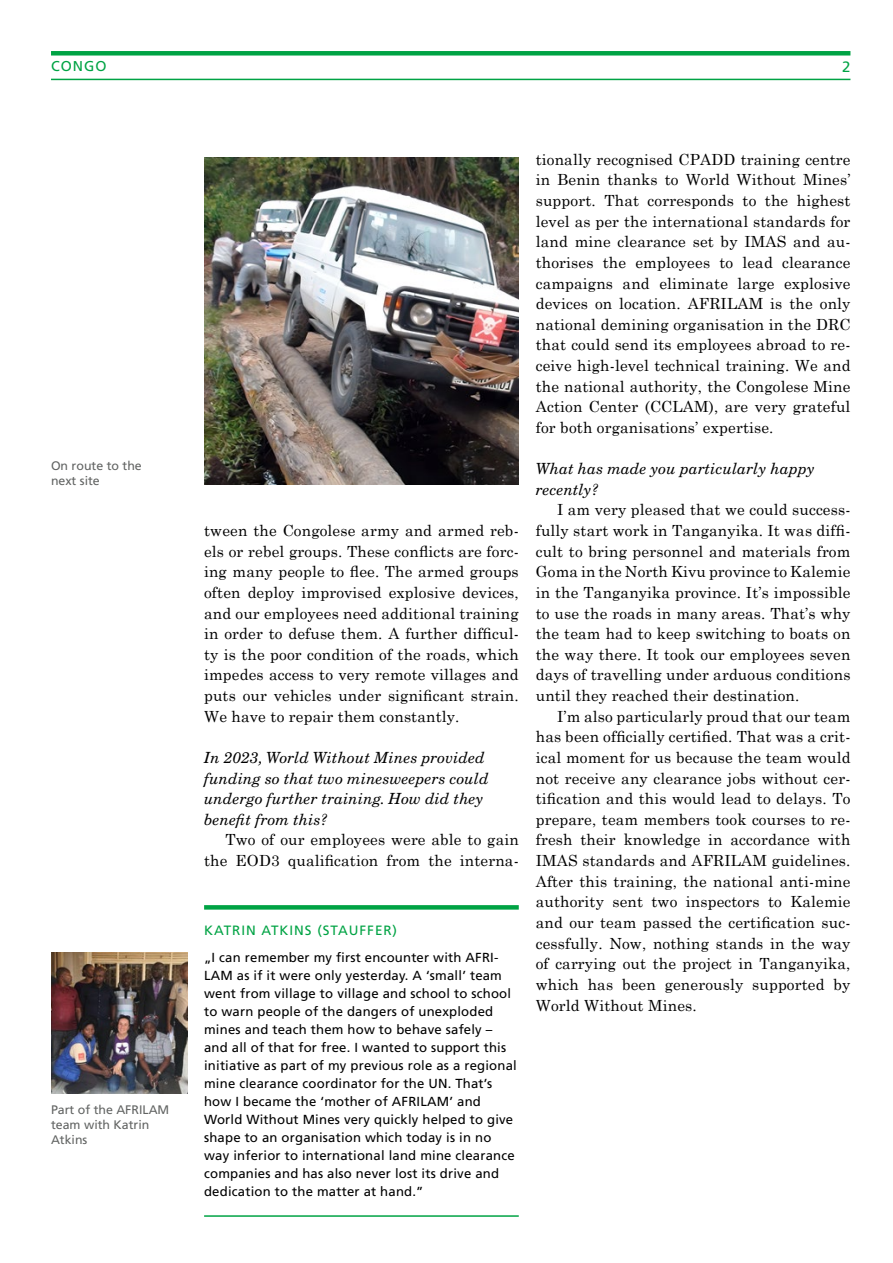
<style>
.page{position:relative;width:893px;height:1263px;background:#fff}
.page>*{position:absolute;margin:0;border:0;box-sizing:border-box;transform-origin:0 0}
._04_Lauftext_mEinzug_E{font:15.3px/20.7px "Century Schoolbook";letter-spacing:.01em;color:#000;text-align:justify}
.WoM_Interviewfrage_E{font:italic 15.3px/20.7px "New Century Schlbk LT Std";letter-spacing:.01em;color:#000}
.t1{font:15px "Frutiger LT Com";color:#00a344}
._01_Rubriktitel_E{font:14.25px "Frutiger LT Com";letter-spacing:.07em;color:#00a344}
._06_Kasten__Titel{font:13.5px "Frutiger LT Com";letter-spacing:.07em;color:#00a344}
._06_Kasten__Lauftext_oEinzug_E{font:13.2px/18px "Frutiger LT Com";letter-spacing:.015em;color:#000}
._05_Bildlegende_E{font:12.3px/15px "Frutiger LT Com";color:#626463}
</style>
<div class="page">
<div style="left:51px;top:51px;width:799px;height:5px;background:#00a344"></div>
<hr style="left:51px;top:79px;width:799px;height:1px;background:#00a344">
<img style="left:204px;top:157px;width:315px;height:327px">
<hr style="left:204px;top:1215px;width:315px;height:2px;background:#00a344">
<div style="left:204px;top:905px;width:315px;height:5px;background:#00a344"></div>
<img style="left:51px;top:953px;width:136px;height:140px">
<p class="_01_Rubriktitel_E" style="left:51px;top:58px;width:57px">CONGO</p>
<p class="t1" style="left:842px;top:58px;width:10px">2</p>
<p class="_05_Bildlegende_E" style="left:51px;top:458px;width:92px">On route to the next site</p>
<p class="_05_Bildlegende_E" style="left:51px;top:1102px;width:120px">Part of the AFRILAM team with Katrin<br>Atkins</p>
<p class="_04_Lauftext_mEinzug_E" style="left:204px;top:520px;width:316px">tween the Congolese army and armed reb&shy;els or rebel groups. These conflicts are forc&shy;ing many people to flee. The armed groups often deploy improvised explosive devices, and our employees need additional training in order to defuse them. A further difficul&shy;ty is the poor condition of the roads, which impedes access to very remote villages and puts our vehicles under significant strain.<br>We have to repair them constantly.</p>
<p class="WoM_Interviewfrage_E" style="left:204px;top:747px;width:286px">In 2023, World Without Mines provided funding so that two minesweepers could undergo further training. How did they benefit from this?</p>
<p class="_04_Lauftext_mEinzug_E" style="left:204px;top:829px;width:316px;text-align:right">Two of our employees were able to gain the EOD3 qualification from the interna-</p>
<p class="_06_Kasten__Titel" style="left:204px;top:922px;width:195px">KATRIN ATKINS (STAUFFER)</p>
<p class="_06_Kasten__Lauftext_oEinzug_E" style="left:204px;top:948px;width:314px">„I can remember my first encounter with AFRI-LAM as if it were only yesterday. A ‘small’ team went from village to village and school to school to warn people of the dangers of unexploded mines and teach them how to behave safely – and all of that for free. I wanted to support this initiative as part of my previous role as a regional mine clearance coordinator for the UN. That’s how I became the ‘mother of AFRILAM’ and World Without Mines very quickly helped to give shape to an organisation which today is in no way inferior to international land mine clearance companies and has also never lost its drive and dedication to the matter at hand.”</p>
<p class="_04_Lauftext_mEinzug_E" style="left:536px;top:149px;width:316px">tionally recognised CPADD training centre in Benin thanks to World Without Mines’ support. That corresponds to the highest level as per the international standards for land mine clearance set by IMAS and au&shy;thorises the employees to lead clearance campaigns and eliminate large explosive devices on location. AFRILAM is the only national demining organisation in the DRC that could send its employees abroad to re&shy;ceive high-level technical training. We and the national authority, the Congolese Mine Action Center (CCLAM), are very grateful for both organisations’ expertise.</p>
<p class="WoM_Interviewfrage_E" style="left:536px;top:458px;width:280px">What has made you particularly happy recently?</p>
<p class="_04_Lauftext_mEinzug_E" style="left:536px;top:499px;width:316px;text-indent:21px">I am very pleased that we could success&shy;fully start work in Tanganyika. It was diffi&shy;cult to bring personnel and materials from Goma in the North Kivu province to Kalemie in the Tanganyika province. It’s impossible to use the roads in many areas. That’s why the team had to keep switching to boats on the way there. It took our employees seven days of travelling under arduous conditions until they reached their destination.</p>
<p class="_04_Lauftext_mEinzug_E" style="left:536px;top:705px;width:316px;text-indent:21px">I’m also particularly proud that our team has been officially certified. That was a crit&shy;ical moment for us because the team would not receive any clearance jobs without cer&shy;tification and this would lead to delays. To prepare, team members took courses to re&shy;fresh their knowledge in accordance with IMAS standards and AFRILAM guidelines.<br>After this training, the national anti-mine authority sent two inspectors to Kalemie and our team passed the certification suc&shy;cessfully. Now, nothing stands in the way of carrying out the project in Tanganyika, which has been generously supported by World Without Mines.</p>
</div>
